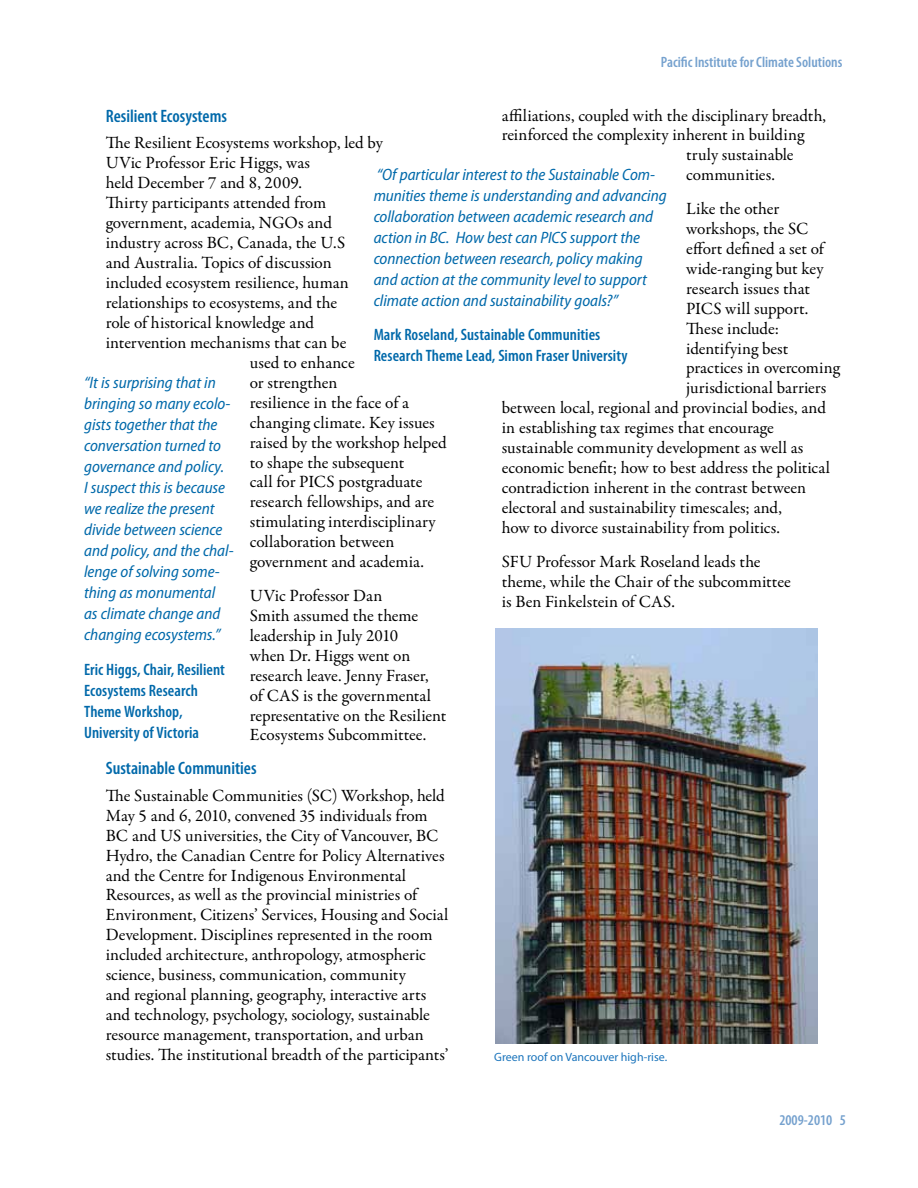
<style>
.page{position:relative;width:918px;height:1188px;background:#fff}
.page>*{position:absolute;margin:0;border:0;box-sizing:border-box;transform-origin:0 0}
.t1{font:600 condensed 18px "Myriad Pro";color:#0069aa}
.t2{font:17.25px/20px "Garamond Premr Pro";letter-spacing:-.005em;color:#000}
.t3{font:italic semi-condensed 16.5px/21px "Myriad Pro";letter-spacing:-.005em;color:#0069aa}
.t4{font:600 condensed 16.5px/21px "Myriad Pro";letter-spacing:.005em;color:#0069aa}
.t5{font:600 condensed 15px "Myriad Pro";color:#75a1ce}
.t6{font:12px "Myriad Pro";color:#1c75bc}
</style>
<div class="page">
<img style="left:495px;top:629px;width:323px;height:414px">
<p class="t5" style="left:661px;top:52px;width:183px">Pacific Institute for Climate Solutions</p>
<p class="t2" style="left:502px;top:106px;width:326px">affiliations, coupled with the disciplinary breadth,</p>
<p class="t2" style="left:502px;top:125px;width:304px">reinforced the complexity inherent in building</p>
<p class="t2" style="left:686px;top:145px;width:109px">truly sustainable</p>
<p class="t2" style="left:686px;top:165px;width:90px">communities.</p>
<p class="t2" style="left:686px;top:199px;width:94px">Like the other</p>
<p class="t2" style="left:686px;top:219px;width:124px">workshops, the SC</p>
<p class="t2" style="left:686px;top:239px;width:139px">effort defined a set of</p>
<p class="t2" style="left:686px;top:259px;width:139px">wide-ranging but key</p>
<p class="t2" style="left:686px;top:279px;width:125px">research issues that</p>
<p class="t2" style="left:686px;top:299px;width:124px">PICS will support.</p>
<p class="t2" style="left:686px;top:319px;width:94px">These include:</p>
<p class="t2" style="left:686px;top:339px;width:103px">identifying best</p>
<p class="t2" style="left:686px;top:359px;width:155px">practices in overcoming</p>
<p class="t2" style="left:686px;top:378px;width:141px">jurisdictional barriers</p>
<p class="t2" style="left:502px;top:398px;width:326px">between local, regional and provincial bodies, and</p>
<p class="t2" style="left:502px;top:418px;width:274px">in establishing tax regimes that encourage</p>
<p class="t2" style="left:502px;top:438px;width:303px">sustainable community development as well as</p>
<p class="t2" style="left:502px;top:458px;width:330px">economic benefit; how to best address the political</p>
<p class="t2" style="left:502px;top:478px;width:306px">contradiction inherent in the contrast between</p>
<p class="t2" style="left:502px;top:498px;width:282px">electoral and sustainability timescales; and,</p>
<p class="t2" style="left:502px;top:518px;width:280px">how to divorce sustainability from politics.</p>
<p class="t2" style="left:502px;top:552px;width:291px">SFU Professor Mark Roseland leads the theme, while the Chair of the subcommittee is Ben Finkelstein of CAS.</p>
<p class="t1" style="left:106px;top:104px;width:123px">Resilient Ecosystems</p>
<p class="t2" style="left:106px;top:133px;width:279px">The Resilient Ecosystems workshop, led by</p>
<p class="t2" style="left:106px;top:153px;width:206px">UVic Professor Eric Higgs, was</p>
<p class="t2" style="left:106px;top:173px;width:198px">held December 7 and 8, 2009.</p>
<p class="t2" style="left:106px;top:193px;width:222px">Thirty participants attended from</p>
<p class="t2" style="left:106px;top:213px;width:228px">government, academia, NGOs and</p>
<p class="t2" style="left:106px;top:233px;width:241px">industry across BC, Canada, the U.S</p>
<p class="t2" style="left:106px;top:253px;width:227px">and Australia. Topics of discussion</p>
<p class="t2" style="left:106px;top:273px;width:245px">included ecosystem resilience, human</p>
<p class="t2" style="left:106px;top:293px;width:233px">relationships to ecosystems, and the</p>
<p class="t2" style="left:106px;top:313px;width:210px">role of historical knowledge and</p>
<p class="t2" style="left:106px;top:333px;width:242px">intervention mechanisms that can be</p>
<p class="t2" style="left:250px;top:353px;width:106px">used to enhance</p>
<p class="t2" style="left:250px;top:373px;width:89px">or strengthen</p>
<p class="t2" style="left:250px;top:393px;width:161px">resilience in the face of a</p>
<p class="t2" style="left:250px;top:413px;width:186px">changing climate. Key issues</p>
<p class="t2" style="left:250px;top:433px;width:198px">raised by the workshop helped</p>
<p class="t2" style="left:250px;top:453px;width:156px">to shape the subsequent</p>
<p class="t2" style="left:250px;top:473px;width:174px">call for PICS postgraduate</p>
<p class="t2" style="left:250px;top:492px;width:186px">research fellowships, and are</p>
<p class="t2" style="left:250px;top:512px;width:187px">stimulating interdisciplinary</p>
<p class="t2" style="left:250px;top:532px;width:146px">collaboration between</p>
<p class="t2" style="left:250px;top:552px;width:175px">government and academia.</p>
<p class="t2" style="left:250px;top:586px;width:198px">UVic Professor Dan<br>Smith assumed the theme leadership in July 2010<br>when Dr. Higgs went on research leave. Jenny Fraser,<br>of CAS is the governmental representative on the Resilient<br>Ecosystems Subcommittee.</p>
<p class="t1" style="left:106px;top:757px;width:152px">Sustainable Communities</p>
<p class="t2" style="left:106px;top:786px;width:344px">The Sustainable Communities (SC) Workshop, held May 5 and 6, 2010, convened 35 individuals from BC and US universities, the City of Vancouver, BC Hydro, the Canadian Centre for Policy Alternatives and the Centre for Indigenous Environmental Resources, as well as the provincial ministries of Environment, Citizens’ Services, Housing and Social Development. Disciplines represented in the room included architecture, anthropology, atmospheric science, business, communication, community<br>and regional planning, geography, interactive arts and technology, psychology, sociology, sustainable resource management, transportation, and urban studies. The institutional breadth of the participants’</p>
<p class="t3" style="left:374px;top:164px;width:295px">“Of particular interest to the Sustainable Com&shy;munities theme is understanding and advancing collaboration between academic research and action in BC. How best can PICS support the connection between research, policy making and action at the community level to support climate action and sustainability goals?”</p>
<p class="t4" style="left:374px;top:324px;width:255px">Mark Roseland, Sustainable Communities<br>Research Theme Lead, Simon Fraser University</p>
<p class="t3" style="left:84px;top:372px;width:151px">“It is surprising that in bringing so many ecolo&shy;gists together that the conversation turned to governance and policy.<br>I suspect this is because we realize the present divide between science and policy, and the chal&shy;lenge of solving some&shy;thing as monumental<br>as climate change and changing ecosystems.”</p>
<p class="t4" style="left:84px;top:659px;width:142px">Eric Higgs, Chair, Resilient<br>Ecosystems Research<br>Theme Workshop,<br>University of Victoria</p>
<p class="t6" style="left:494px;top:1049px;width:174px">Green roof on Vancouver high-rise.</p>
<p class="t5" style="left:779px;top:1111px;width:68px">2009-2010 5</p>
</div>
